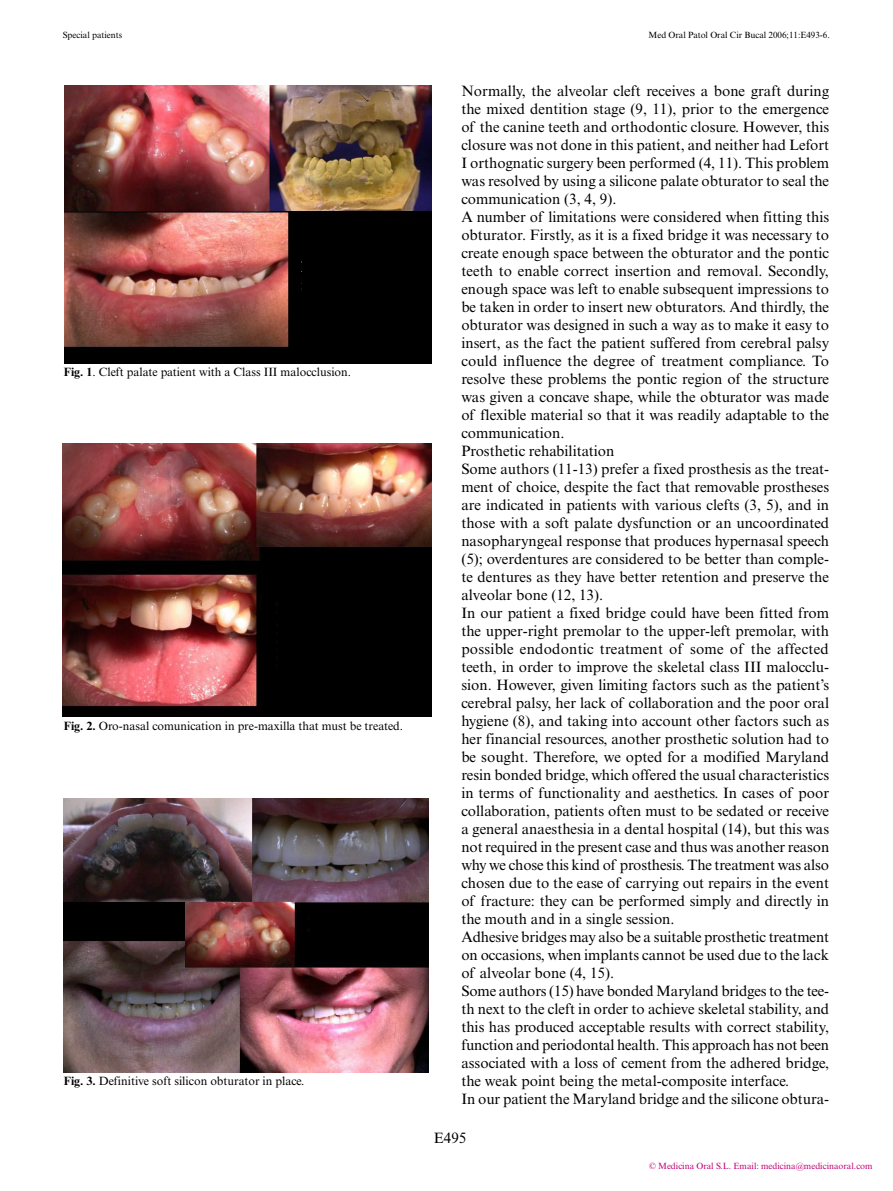
<style>
.page{position:relative;width:893px;height:1191px;background:#fff}
.page>*{position:absolute;margin:0;border:0;box-sizing:border-box;transform-origin:0 0}
._06__Texto_10_justificado{font:15px/18px "Times New Roman MT Std";color:#000;text-align:justify}
._08__Pie_tabla_y_figura_español{font:12px "Times New Roman MT Std";color:#000}
.t1{font:9px "Times New Roman MT Std";color:#000}
.t2{font:9px "Times New Roman MT Std";color:#c10077}
.s1{font-weight:700}
</style>
<div class="page">
<img style="left:64px;top:799px;width:364px;height:273px">
<img style="left:65px;top:85px;width:367px;height:278px">
<img style="left:63px;top:444px;width:369px;height:273px">
<div style="left:278px;top:597px;width:139px;height:90px;background:#000"></div>
<div style="left:310px;top:906px;width:102px;height:55px;background:#000"></div>
<div style="left:302px;top:238px;width:106px;height:81px;background:#000"></div>
<p class="t1" style="left:63px;top:30px;width:61px">Special patients</p>
<p class="t1" style="left:648px;top:30px;width:183px">Med Oral Patol Oral Cir Bucal 2006;11:E493-6.</p>
<p class="_08__Pie_tabla_y_figura_español" style="left:64px;top:365px;width:289px"><span class="s1">Fig. 1</span>. Cleft palate patient with a Class III malocclusion.</p>
<p class="_08__Pie_tabla_y_figura_español" style="left:64px;top:719px;width:341px"><span class="s1">Fig. 2.</span> Oro-nasal comunication in pre-maxilla that must be treated.</p>
<p class="_08__Pie_tabla_y_figura_español" style="left:64px;top:1074px;width:242px"><span class="s1">Fig. 3.</span> Definitive soft silicon obturator in place.</p>
<p class="_06__Texto_10_justificado" style="left:461px;top:82px;width:369px">Normally, the alveolar cleft receives a bone graft during the mixed dentition stage (9, 11), prior to the emergence of the canine teeth and orthodontic closure. However, this closure was not done in this patient, and neither had Lefort I orthognatic surgery been performed (4, 11). This problem was resolved by using a silicone palate obturator to seal the communication (3, 4, 9).</p>
<p class="_06__Texto_10_justificado" style="left:461px;top:208px;width:369px">A number of limitations were considered when fitting this obturator. Firstly, as it is a fixed bridge it was necessary to create enough space between the obturator and the pontic teeth to enable correct insertion and removal. Secondly, enough space was left to enable subsequent impressions to be taken in order to insert new obturators. And thirdly, the obturator was designed in such a way as to make it easy to insert, as the fact the patient suffered from cerebral palsy could influence the degree of treatment compliance. To resolve these problems the pontic region of the structure was given a concave shape, while the obturator was made of flexible material so that it was readily adaptable to the communication.</p>
<p class="_06__Texto_10_justificado" style="left:461px;top:442px;width:155px">Prosthetic rehabilitation</p>
<p class="_06__Texto_10_justificado" style="left:461px;top:460px;width:369px">Some authors (11-13) prefer a fixed prosthesis as the treat&shy;ment of choice, despite the fact that removable prostheses are indicated in patients with various clefts (3, 5), and in those with a soft palate dysfunction or an uncoordinated nasopharyngeal response that produces hypernasal speech (5); overdentures are considered to be better than comple&shy;te dentures as they have better retention and preserve the alveolar bone (12, 13).</p>
<p class="_06__Texto_10_justificado" style="left:461px;top:604px;width:369px">In our patient a fixed bridge could have been fitted from the upper-right premolar to the upper-left premolar, with possible endodontic treatment of some of the affected teeth, in order to improve the skeletal class III malocclu&shy;sion. However, given limiting factors such as the patient’s cerebral palsy, her lack of collaboration and the poor oral hygiene (8), and taking into account other factors such as her financial resources, another prosthetic solution had to be sought. Therefore, we opted for a modified Maryland resin bonded bridge, which offered the usual characteristics in terms of functionality and aesthetics. In cases of poor collaboration, patients often must to be sedated or receive a general anaesthesia in a dental hospital (14), but this was not required in the present case and thus was another reason why we chose this kind of prosthesis. The treatment was also chosen due to the ease of carrying out repairs in the event of fracture: they can be performed simply and directly in the mouth and in a single session.</p>
<p class="_06__Texto_10_justificado" style="left:461px;top:928px;width:369px">Adhesive bridges may also be a suitable prosthetic treatment on occasions, when implants cannot be used due to the lack of alveolar bone (4, 15).</p>
<p class="_06__Texto_10_justificado" style="left:461px;top:982px;width:369px">Some authors (15) have bonded Maryland bridges to the tee&shy;th next to the cleft in order to achieve skeletal stability, and this has produced acceptable results with correct stability, function and periodontal health. This approach has not been associated with a loss of cement from the adhered bridge, the weak point being the metal-composite interface.</p>
<p class="_06__Texto_10_justificado" style="left:461px;top:1090px;width:369px">In our patient the Maryland bridge and the silicone obtura-</p>
<p class="_06__Texto_10_justificado" style="left:434px;top:1129px;width:34px">E495</p>
<p class="t2" style="left:649px;top:1160px;width:225px">© Medicina Oral S.L. Email: medicina@medicinaoral.com</p>
</div>
